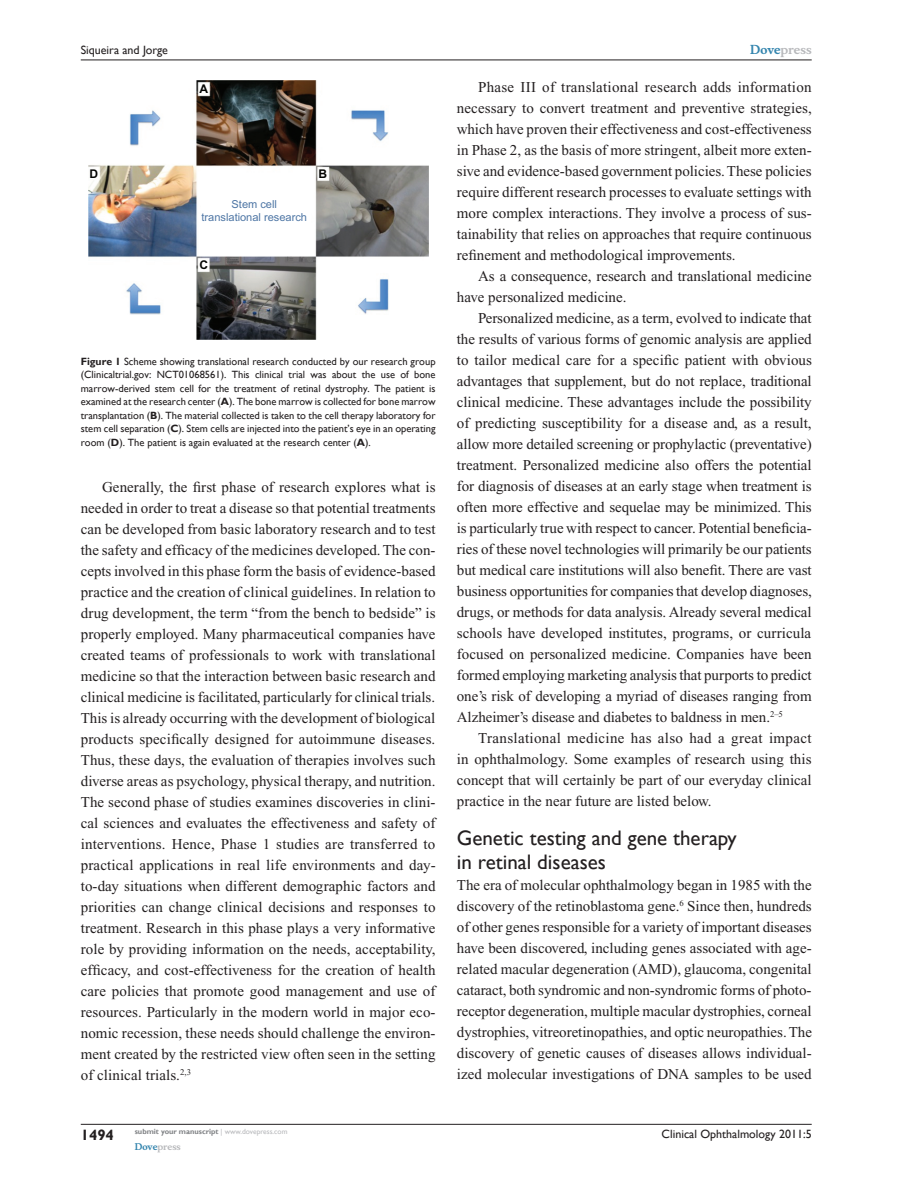
<style>
.page{position:relative;width:918px;height:1188px;background:#fff}
.page>*{position:absolute;margin:0;border:0;box-sizing:border-box;transform-origin:0 0}
.t1{font:21px/24px "Gill Sans";color:#231f20}
.t2{font:15px/21px "Times New Roman";color:#231f20;text-align:justify}
.t3{font:700 15px "Gill Sans";color:#231f20}
.t4{font:12px "Gill Sans";color:#231f20}
.t5{font:700 12px "Musee";color:#b8b9bc}
.t6{font:700 12px "Arial";color:#040503}
.t7{font:11.1px/13.2px "Arial";color:#4d75a4;text-align:center}
.t8{font:10.5px/13.5px "Gill Sans";color:#231f20;text-align:justify}
.t9{font:700 9px "Musee";color:#b8b9bc}
.t10{font:700 7.5px "Gill Sans";color:#808285}
.s1{font-weight:700}
.s2{font-weight:400;color:#b8b9bc}
.s3{color:#3485ae}
</style>
<div class="page">
<img style="left:88px;top:81px;width:340px;height:258px">
<hr style="left:81px;top:1124px;width:731px;height:1px;background:#231f20">
<hr style="left:81px;top:60px;width:731px;height:1px;background:#231f20">
<p class="t4" style="left:81px;top:43px;width:89px">Siqueira and Jorge</p>
<p class="t6" style="left:89px;top:167px;width:10px">D</p>
<p class="t6" style="left:199px;top:82px;width:10px">A</p>
<p class="t7" style="left:202px;top:197px;width:107px">Stem cell translational research</p>
<p class="t6" style="left:318px;top:167px;width:10px">B</p>
<p class="t6" style="left:199px;top:258px;width:10px">C</p>
<p class="t8" style="left:81px;top:355px;width:356px"><span class="s1">Figure 1</span> Scheme showing translational research conducted by our research group (Clinicaltrial.gov: NCT01068561). This clinical trial was about the use of bone marrow-derived stem cell for the treatment of retinal dystrophy. The patient is examined at the research center (<span class="s1">A</span>). The bone marrow is collected for bone marrow transplantation (<span class="s1">B</span>). The material collected is taken to the cell therapy laboratory for stem cell separation (<span class="s1">C</span>). Stem cells are injected into the patient’s eye in an operating room (<span class="s1">D</span>). The patient is again evaluated at the research center (<span class="s1">A</span>).</p>
<p class="t2" style="left:81px;top:476px;width:356px;text-indent:21px">Generally, the first phase of research explores what is needed in order to treat a disease so that potential treatments can be developed from basic laboratory research and to test the safety and efficacy of the medicines developed. The con&shy;cepts involved in this phase form the basis of evidence-based practice and the creation of clinical guidelines. In relation to drug development, the term “from the bench to bedside” is properly employed. Many pharmaceutical companies have created teams of professionals to work with translational medicine so that the interaction between basic research and clinical medicine is facilitated, particularly for clinical trials.<br>This is already occurring with the development of biological products specifically designed for autoimmune diseases.<br>Thus, these days, the evaluation of therapies involves such diverse areas as psychology, physical therapy, and nutrition.<br>The second phase of studies examines discoveries in clini&shy;cal sciences and evaluates the effectiveness and safety of interventions. Hence, Phase 1 studies are transferred to practical applications in real life environments and day&shy;to-day situations when different demographic factors and priorities can change clinical decisions and responses to treatment. Research in this phase plays a very informative role by providing information on the needs, acceptability, efficacy, and cost-effectiveness for the creation of health care policies that promote good management and use of resources. Particularly in the modern world in major eco&shy;nomic recession, these needs should challenge the environ&shy;ment created by the restricted view often seen in the setting of clinical trials.<sup>2,3</sup></p>
<p class="t3" style="left:81px;top:1126px;width:35px">1494</p>
<p class="t10" style="left:135px;top:1127px;width:154px">submit your manuscript <span class="s2">| www.dovepress.com</span></p>
<p class="t9" style="left:135px;top:1141px;width:48px"><span class="s3">Dove</span>press</p>
<p class="t5" style="left:750px;top:43px;width:63px"><span class="s3">Dove</span>press</p>
<p class="t2" style="left:457px;top:77px;width:356px;text-indent:21px">Phase III of translational research adds information necessary to convert treatment and preventive strategies, which have proven their effectiveness and cost-effectiveness in Phase 2, as the basis of more stringent, albeit more exten&shy;sive and evidence-based government policies. These policies require different research processes to evaluate settings with more complex interactions. They involve a process of sus&shy;tainability that relies on approaches that require continuous refinement and methodological improvements.</p>
<p class="t2" style="left:457px;top:266px;width:356px;text-indent:21px">As a consequence, research and translational medicine have personalized medicine.</p>
<p class="t2" style="left:457px;top:308px;width:357px;text-indent:21px">Personalized medicine, as a term, evolved to indicate that the results of various forms of genomic analysis are applied to tailor medical care for a specific patient with obvious advantages that supplement, but do not replace, traditional clinical medicine. These advantages include the possibility of predicting susceptibility for a disease and, as a result, allow more detailed screening or prophylactic (preventative) treatment. Personalized medicine also offers the potential for diagnosis of diseases at an early stage when treatment is often more effective and sequelae may be minimized. This is particularly true with respect to cancer. Potential beneficia&shy;ries of these novel technologies will primarily be our patients but medical care institutions will also benefit. There are vast business opportunities for companies that develop diagnoses, drugs, or methods for data analysis. Already several medical schools have developed institutes, programs, or curricula focused on personalized medicine. Companies have been formed employing marketing analysis that purports to predict one’s risk of developing a myriad of diseases ranging from Alzheimer’s disease and diabetes to baldness in men.<sup>2–5</sup></p>
<p class="t2" style="left:457px;top:728px;width:356px;text-indent:21px">Translational medicine has also had a great impact in ophthalmology. Some examples of research using this concept that will certainly be part of our everyday clinical practice in the near future are listed below.</p>
<h1 class="t1" style="left:457px;top:827px;width:281px">Genetic testing and gene therapy in retinal diseases</h1>
<p class="t2" style="left:457px;top:875px;width:357px">The era of molecular ophthalmology began in 1985 with the discovery of the retinoblastoma gene.<sup>6</sup> Since then, hundreds of other genes responsible for a variety of important diseases have been discovered, including genes associated with age&shy;related macular degeneration (AMD), glaucoma, congenital cataract, both syndromic and non-syndromic forms of photo&shy;receptor degeneration, multiple macular dystrophies, corneal dystrophies, vitreoretinopathies, and optic neuropathies. The discovery of genetic causes of diseases allows individual&shy;ized molecular investigations of DNA samples to be used</p>
<p class="t4" style="left:662px;top:1127px;width:152px">Clinical Ophthalmology 2011:5</p>
</div>
